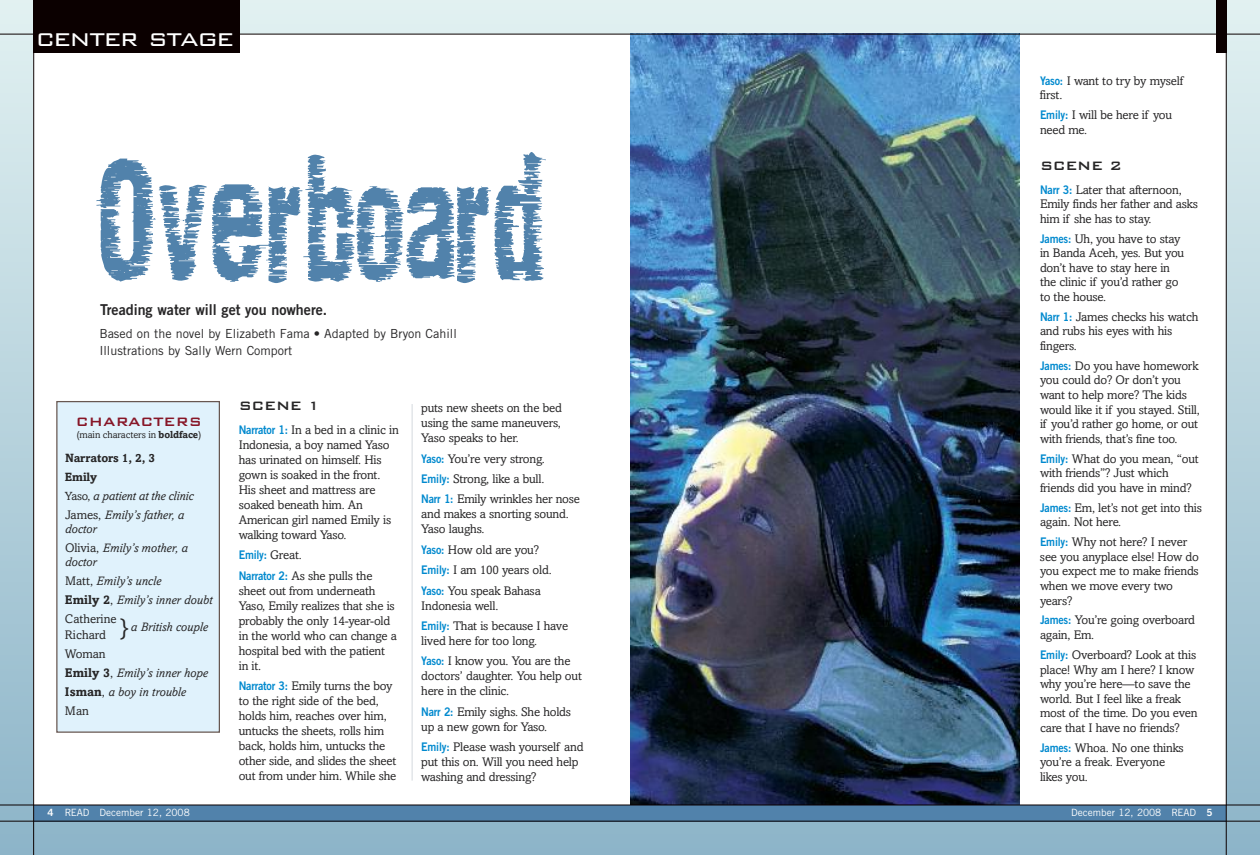
<style>
.page{position:relative;width:1260px;height:855px;background:#fff}
.page>*{position:absolute;margin:0;border:0;box-sizing:border-box;transform-origin:0 0}
.t1{font:133.75px "Undertow";letter-spacing:-.015em;color:#5182ab}
.t2{font:300 30px "Bank Gothic BT";letter-spacing:-.04em;color:#fff}
.t3{font:22.88px "Helvetica";color:#272627}
.t4{font:500 16.25px "Bank Gothic BT";letter-spacing:-.025em;color:#272627}
.t5{font:500 16.25px "Bank Gothic BT";color:#871627}
.t6{font:15px "Trade Gothic Bold Two";color:#272627;scale:.95 1}
.t7{font:12.5px/15px "Amasis";letter-spacing:-.015em;color:#272627}
.t8{font:italic 12.5px/19.1px "Amasis";color:#272627}
.t9{font:12.5px/17.5px "Trade Gothic";color:#272627}
.t10{font:700 11.88px/19.1px "Amasis";letter-spacing:-.01em;color:#272627}
.t11{font:11.88px "Trade Gothic Bold Two";letter-spacing:-.02em;color:#0089ce;scale:.9 1}
.t12{font:10px "Trade Gothic";color:#fff}
.t13{font:10px "Amasis";letter-spacing:-.01em;color:#272627}
.s1{font-weight:700}
.s2{font-style:normal;font-size:11.88px}
.s3{font-style:normal}
.s4{font-weight:700;font-style:normal}
.s5{font-family:"Trade Gothic Bold Two"}
.s6{font-family:"Trade Gothic Bold Two";font-size:11.88px;color:#0089ce}
.s7{font-family:"Amasis";font-size:12.5px;color:#272627}
</style>
<div class="page">
<img style="left:0;top:0;width:1260px;height:855px">
<div style="left:34px;top:34px;width:1192px;height:771px;background:#fff"></div>
<img style="left:630px;top:35px;width:390px;height:770px">
<hr style="left:0;top:34px;width:1260px;height:1px;background:#0b0000">
<div style="left:34px;top:805px;width:1192px;height:16px;background:#5182ab"></div>
<div style="left:34px;top:0;width:206px;height:53px;background:#0b0000"></div>
<hr style="left:33px;top:0;width:1px;height:855px;background:#0b0000">
<hr style="left:0;top:805px;width:1260px;height:1px;background:#0b0000">
<hr style="left:0;top:821px;width:1260px;height:1px;background:#0b0000">
<hr style="left:412px;top:404px;width:1px;height:377px;background:#d4d9de">
<div style="left:58px;top:402px;width:161px;height:330px;background:#e0f2fc"></div>
<div style="left:56px;top:401px;width:164px;height:332px;border:1px solid #675751"></div>
<div style="left:1216px;top:0;width:11px;height:53px;background:#0b0000"></div>
<hr style="left:1226px;top:0;width:1px;height:855px;background:#0b0000">
<h2 class="t2" style="left:36px;top:18px;width:199px">center stage</h2>
<h1 class="t1" style="left:94px;top:153px;width:454px">Overboard</h1>
<p class="t6" style="left:100px;top:304px;width:241px">Treading water will get you nowhere.</p>
<p class="t9" style="left:99px;top:326px;width:359px">Based on the novel by Elizabeth Fama • Adapted by Bryon Cahill<br>Illustrations by Sally Wern Comport</p>
<h3 class="t5" style="left:76px;top:411px;width:128px">CHARACTERS</h3>
<p class="t13" style="left:77px;top:431px;width:126px">(main characters in <span class="s1">boldface</span>)</p>
<p class="t10" style="left:65px;top:449px;width:92px">Narrators 1, 2, 3<br>Emily</p>
<p class="t8" style="left:65px;top:487px;width:130px"><span class="s2">Yaso,</span> a patient at the clinic<br><span class="s3">James,</span> Emily’s father, a</p>
<p class="t8" style="left:65px;top:520px;width:125px">doctor<br><span class="s3">Olivia,</span> Emily’s mother, a</p>
<p class="t8" style="left:65px;top:553px;width:149px">doctor<br><span class="s3">Matt,</span> Emily’s uncle<br><span class="s4">Emily 2</span><span class="s3">,</span> Emily’s inner doubt<br><span class="s3">Catherine</span></p>
<p class="t8" style="left:65px;top:626px;width:144px"><span class="s3">Richard<br>Woman<br></span><span class="s4">Emily 3</span><span class="s3">,</span> Emily’s inner hope<br><span class="s4">Isman</span><span class="s3">,</span> a boy in trouble<br><span class="s3">Man</span></p>
<h3 class="t3" style="left:120px;top:614px;width:9px">}</h3>
<p class="t8" style="left:131px;top:618px;width:78px">a British couple</p>
<p class="t12" style="left:47px;top:809px;width:144px"><span class="s5">4</span> READ December 12, 2008</p>
<h3 class="t4" style="left:239px;top:395px;width:83px">SCENE 1</h3>
<p class="t7" style="left:239px;top:423px;width:162px"><span class="s6">Narrator 1:</span> In a bed in a clinic in<br>Indonesia, a boy named Yaso has urinated on himself. His gown is soaked in the front.<br>His sheet and mattress are soaked beneath him. An<br>American girl named Emily is walking toward Yaso.</p>
<p class="t11" style="left:239px;top:551px;width:71px">Emily: <span class="s7">Great.</span></p>
<p class="t7" style="left:239px;top:569px;width:160px"><span class="s6">Narrator 2:</span> As she pulls the sheet out from underneath<br>Yaso, Emily realizes that she is probably the only 14-year-old in the world who can change a hospital bed with the patient in it.</p>
<p class="t7" style="left:239px;top:680px;width:159px"><span class="s6">Narrator 3:</span> Emily turns the boy to the right side of the bed, holds him, reaches over him, untucks the sheets, rolls him back, holds him, untucks the other side, and slides the sheet out from under him. While she</p>
<p class="t7" style="left:421px;top:402px;width:142px;text-align:justify">puts new sheets on the bed using the same maneuvers, Yaso speaks to her.</p>
<p class="t7" style="left:421px;top:449px;width:160px;line-height:20.4px"><span class="s6">Yaso:</span> You’re very strong.<br><span class="s6">Emily:</span> Strong, like a bull.<br><span class="s6">Narr 1:</span> Emily wrinkles her nose</p>
<p class="t7" style="left:421px;top:508px;width:149px">and makes a snorting sound.<br>Yaso laughs.</p>
<p class="t7" style="left:421px;top:541px;width:132px;line-height:20.4px"><span class="s6">Yaso:</span> How old are you?<br><span class="s6">Emily:</span> I am 100 years old.<br><span class="s6">Yaso:</span> You speak Bahasa</p>
<p class="t7" style="left:421px;top:596px;width:149px;line-height:20.4px">Indonesia well.<br><span class="s6">Emily:</span> That is because I have</p>
<p class="t7" style="left:421px;top:632px;width:151px;line-height:20.4px">lived here for too long.<br><span class="s6">Yaso:</span> I know you. You are the</p>
<p class="t7" style="left:421px;top:670px;width:162px">doctors’ daughter. You help out here in the clinic.</p>
<p class="t7" style="left:421px;top:705px;width:151px"><span class="s6">Narr 2:</span> Emily sighs. She holds up a new gown for Yaso.</p>
<p class="t7" style="left:421px;top:741px;width:164px"><span class="s6">Emily:</span> Please wash yourself and put this on. Will you need help washing and dressing?</p>
<p class="t7" style="left:1040px;top:74px;width:145px;line-height:14.6px"><span class="s6">Yaso:</span> I want to try by myself first.</p>
<p class="t7" style="left:1040px;top:109px;width:134px;line-height:14.6px"><span class="s6">Emily:</span> I will be here if you need me.</p>
<h3 class="t4" style="left:1040px;top:155px;width:84px">SCENE 2</h3>
<p class="t7" style="left:1040px;top:183px;width:159px;line-height:14.5px"><span class="s6">Narr 3:</span> Later that afternoon,<br>Emily finds her father and asks him if she has to stay.</p>
<p class="t7" style="left:1040px;top:232px;width:146px;line-height:14.6px"><span class="s6">James:</span> Uh, you have to stay in Banda Aceh, yes. But you don’t have to stay here in the clinic if you’d rather go to the house.</p>
<p class="t7" style="left:1040px;top:311px;width:160px;line-height:14.5px"><span class="s6">Narr 1:</span> James checks his watch and rubs his eyes with his fingers.</p>
<p class="t7" style="left:1040px;top:360px;width:161px;line-height:14.5px"><span class="s6">James:</span> Do you have homework you could do? Or don’t you want to help more? The kids would like it if you stayed. Still, if you’d rather go home, or out with friends, that’s fine too.</p>
<p class="t7" style="left:1040px;top:452px;width:160px;line-height:14.5px"><span class="s6">Emily:</span> What do you mean, “out with friends”? Just which friends did you have in mind?</p>
<p class="t7" style="left:1040px;top:502px;width:164px;line-height:14.5px"><span class="s6">James:</span> Em, let’s not get into this again. Not here.</p>
<p class="t7" style="left:1040px;top:536px;width:160px;line-height:14.5px"><span class="s6">Emily:</span> Why not here? I never see you anyplace else! How do you expect me to make friends when we move every two years?</p>
<p class="t7" style="left:1040px;top:614px;width:156px;line-height:14.5px"><span class="s6">James:</span> You’re going overboard again, Em.</p>
<p class="t7" style="left:1040px;top:649px;width:159px;line-height:14.5px"><span class="s6">Emily:</span> Overboard? Look at this place! Why am I here? I know why you’re here—to save the world. But I feel like a freak most of the time. Do you even care that I have no friends?</p>
<p class="t7" style="left:1040px;top:742px;width:145px;line-height:14.5px"><span class="s6">James:</span> Whoa. No one thinks you’re a freak. Everyone likes you.</p>
<p class="t12" style="left:1071px;top:809px;width:143px">December 12, 2008 READ <span class="s5">5</span></p>
</div>
